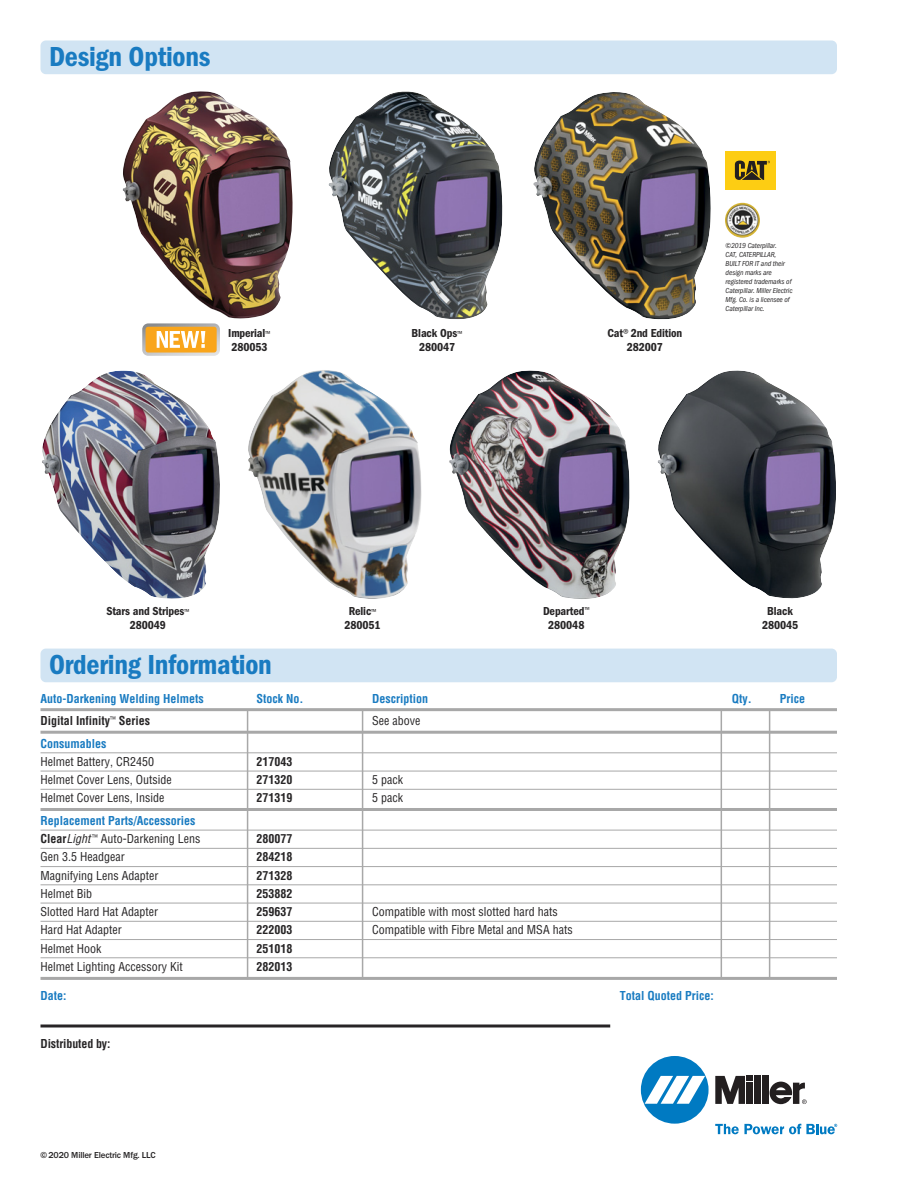
<style>
.page{position:relative;width:918px;height:1188px;background:#fff}
.page>*{position:absolute;margin:0;border:0;box-sizing:border-box;transform-origin:0 0}
.t1{font:28.5px "ITC Franklin Gothic Std Dm Cd";letter-spacing:-.01em;color:#197bc1}
.t2{font:condensed 12px "Helvetica";color:#272526}
.t3{font:700 condensed 12px/18.3px "Helvetica";color:#197bc1}
.t4{font:12px/13.5px "ITC Franklin Gothic Std Dm Cd";letter-spacing:-.01em;color:#272526;text-align:center}
.t5{font:700 condensed 12px "Helvetica";color:#272526}
.t6{font:500 9px "ITC Franklin Gothic Std";letter-spacing:-.02em;color:#272526}
.t7{font:italic condensed 7.5px/9px "ITC Franklin Gothic Std";letter-spacing:-.01em;color:#272526}
.s1{font-family:"ITC Franklin Gothic Std";font-stretch:condensed;font-size:7.5px}
.s2{font-family:"ITC Franklin Gothic Std";font-stretch:condensed}
.s3{color:#272526}
.s4{font-weight:400;font-style:italic;color:#272526}
.s5{font-weight:400;color:#272526}
</style>
<div class="page">
<hr style="left:40px;top:708px;width:797px;height:3px;background:#a8a8a8">
<hr style="left:40px;top:731px;width:797px;height:3px;background:#a8a8a8">
<hr style="left:40px;top:752px;width:797px;height:1px;background:#a8a8a8">
<hr style="left:40px;top:771px;width:797px;height:1px;background:#a8a8a8">
<hr style="left:40px;top:789px;width:797px;height:1px;background:#a8a8a8">
<hr style="left:40px;top:808px;width:797px;height:3px;background:#a8a8a8">
<hr style="left:40px;top:830px;width:797px;height:1px;background:#a8a8a8">
<hr style="left:40px;top:848px;width:797px;height:1px;background:#a8a8a8">
<hr style="left:40px;top:866px;width:797px;height:1px;background:#a8a8a8">
<hr style="left:40px;top:884px;width:797px;height:1px;background:#a8a8a8">
<hr style="left:40px;top:903px;width:797px;height:1px;background:#a8a8a8">
<hr style="left:40px;top:921px;width:797px;height:1px;background:#a8a8a8">
<hr style="left:40px;top:939px;width:797px;height:1px;background:#a8a8a8">
<hr style="left:40px;top:957px;width:797px;height:1px;background:#a8a8a8">
<hr style="left:40px;top:977px;width:797px;height:3px;background:#a8a8a8">
<div style="left:40px;top:649px;width:797px;height:33px;background:#d1e4f3;border-radius:5px"></div>
<hr style="left:247px;top:710px;width:1px;height:269px;background:#a8a8a8">
<hr style="left:362px;top:710px;width:1px;height:269px;background:#a8a8a8">
<hr style="left:721px;top:709px;width:1px;height:270px;background:#a8a8a8">
<hr style="left:769px;top:710px;width:1px;height:269px;background:#a8a8a8">
<div style="left:641px;top:1056px;width:68px;height:68px;background:#007ac2;border-radius:50%"></div>
<svg style="left:645px;top:1076px;width:60px;height:28px"></svg>
<div style="left:754px;top:1076px;width:7px;height:28px;background:#231f20"></div>
<div style="left:763px;top:1076px;width:6px;height:28px;background:#231f20"></div>
<svg style="left:715px;top:1076px;width:38px;height:28px"></svg>
<svg style="left:770px;top:1082px;width:37px;height:22px"></svg>
<svg style="left:715px;top:1124px;width:122px;height:10px"></svg>
<svg style="left:40px;top:1024px;width:570px;height:4px;fill:#929192"></svg>
<img style="left:658px;top:370px;width:178px;height:229px">
<img style="left:533px;top:92px;width:178px;height:228px">
<img style="left:42px;top:371px;width:178px;height:228px">
<div style="left:40px;top:40px;width:797px;height:34px;background:#d1e4f3;border-radius:5px"></div>
<img style="left:329px;top:91px;width:174px;height:228px">
<img style="left:123px;top:91px;width:170px;height:228px">
<div style="left:726px;top:151px;width:50px;height:38px;background:#fdcd13"></div>
<svg style="left:735px;top:161px;width:35px;height:19px"></svg>
<img style="left:725px;top:203px;width:35px;height:35px;border-radius:50%">
<img style="left:449px;top:370px;width:181px;height:229px">
<img style="left:248px;top:370px;width:174px;height:229px">
<svg style="left:142px;top:323px;width:78px;height:33px"></svg>
<h1 class="t1" style="left:49px;top:47px;width:163px">Design Options</h1>
<p class="t4" style="left:228px;top:327px;width:44px;text-align:left">Imperial<span class="s1">™<br></span>280053</p>
<p class="t4" style="left:412px;top:327px;width:52px">Black Ops<span class="s1">™<br></span>280047</p>
<p class="t4" style="left:607px;top:327px;width:76px">Cat<span class="s2">®</span> 2nd Edition<br>282007</p>
<p class="t7" style="left:726px;top:242px;width:68px">©2019 Caterpillar.<br>CAT, CATERPILLAR,<br>BUILT FOR IT and their design marks are registered trademarks of<br>Caterpillar. Miller Electric<br>Mfg. Co. is a licensee of<br>Caterpillar Inc.</p>
<p class="t4" style="left:106px;top:606px;width:85px">Stars and Stripes<span class="s1">™<br></span>280049</p>
<h1 class="t1" style="left:49px;top:655px;width:224px">Ordering Information</h1>
<p class="t4" style="left:345px;top:605px;width:38px">Relic<span class="s1">™<br></span>280051</p>
<p class="t4" style="left:543px;top:605px;width:48px">Departed<sup>™<br></sup>280048</p>
<p class="t4" style="left:762px;top:606px;width:38px">Black<br>280045</p>
<p class="t3" style="left:40px;top:690px;width:165px">Auto-Darkening Welding Helmets</p>
<p class="t3" style="left:256px;top:690px;width:48px">Stock No.</p>
<p class="t3" style="left:372px;top:690px;width:57px">Description</p>
<p class="t3" style="left:732px;top:690px;width:21px">Qty.</p>
<p class="t3" style="left:780px;top:690px;width:27px">Price</p>
<p class="t5" style="left:40px;top:716px;width:111px">Digital Infinity<sup>™</sup> Series</p>
<p class="t2" style="left:372px;top:716px;width:50px">See above</p>
<p class="t3" style="left:40px;top:735px;width:67px">Consumables</p>
<p class="t2" style="left:40px;top:757px;width:115px">Helmet Battery, CR2450</p>
<p class="t5" style="left:256px;top:757px;width:37px">217043</p>
<p class="t2" style="left:40px;top:775px;width:133px">Helmet Cover Lens, Outside</p>
<p class="t5" style="left:256px;top:775px;width:37px">271320</p>
<p class="t2" style="left:372px;top:775px;width:32px">5 pack</p>
<p class="t2" style="left:40px;top:793px;width:125px">Helmet Cover Lens, Inside</p>
<p class="t5" style="left:256px;top:793px;width:37px">271319</p>
<p class="t2" style="left:372px;top:793px;width:32px">5 pack</p>
<p class="t3" style="left:40px;top:812px;width:162px">Replacement Parts/Accessories<br><span class="s3">Clear</span><span class="s4">Light</span><sup>™</sup> <span class="s5">Auto-Darkening Lens</span></p>
<p class="t5" style="left:257px;top:834px;width:37px">280077</p>
<p class="t2" style="left:40px;top:852px;width:86px">Gen 3.5 Headgear</p>
<p class="t5" style="left:256px;top:852px;width:37px">284218</p>
<p class="t2" style="left:40px;top:871px;width:119px">Magnifying Lens Adapter</p>
<p class="t5" style="left:256px;top:871px;width:37px">271328</p>
<p class="t2" style="left:40px;top:889px;width:53px">Helmet Bib</p>
<p class="t5" style="left:256px;top:889px;width:37px">253882</p>
<p class="t2" style="left:40px;top:907px;width:119px">Slotted Hard Hat Adapter</p>
<p class="t5" style="left:256px;top:907px;width:37px">259637</p>
<p class="t2" style="left:372px;top:907px;width:187px">Compatible with most slotted hard hats</p>
<p class="t2" style="left:40px;top:925px;width:83px">Hard Hat Adapter</p>
<p class="t5" style="left:256px;top:925px;width:37px">222003</p>
<p class="t2" style="left:372px;top:925px;width:202px">Compatible with Fibre Metal and MSA hats</p>
<p class="t2" style="left:40px;top:944px;width:62px">Helmet Hook</p>
<p class="t5" style="left:256px;top:944px;width:37px">251018</p>
<p class="t2" style="left:40px;top:962px;width:144px">Helmet Lighting Accessory Kit</p>
<p class="t5" style="left:256px;top:962px;width:37px">282013</p>
<p class="t3" style="left:40px;top:987px;width:28px">Date:</p>
<p class="t3" style="left:620px;top:987px;width:96px">Total Quoted Price:</p>
<p class="t5" style="left:41px;top:1039px;width:71px">Distributed by:</p>
<p class="t6" style="left:40px;top:1150px;width:117px">© 2020 Miller Electric Mfg. LLC</p>
</div>
